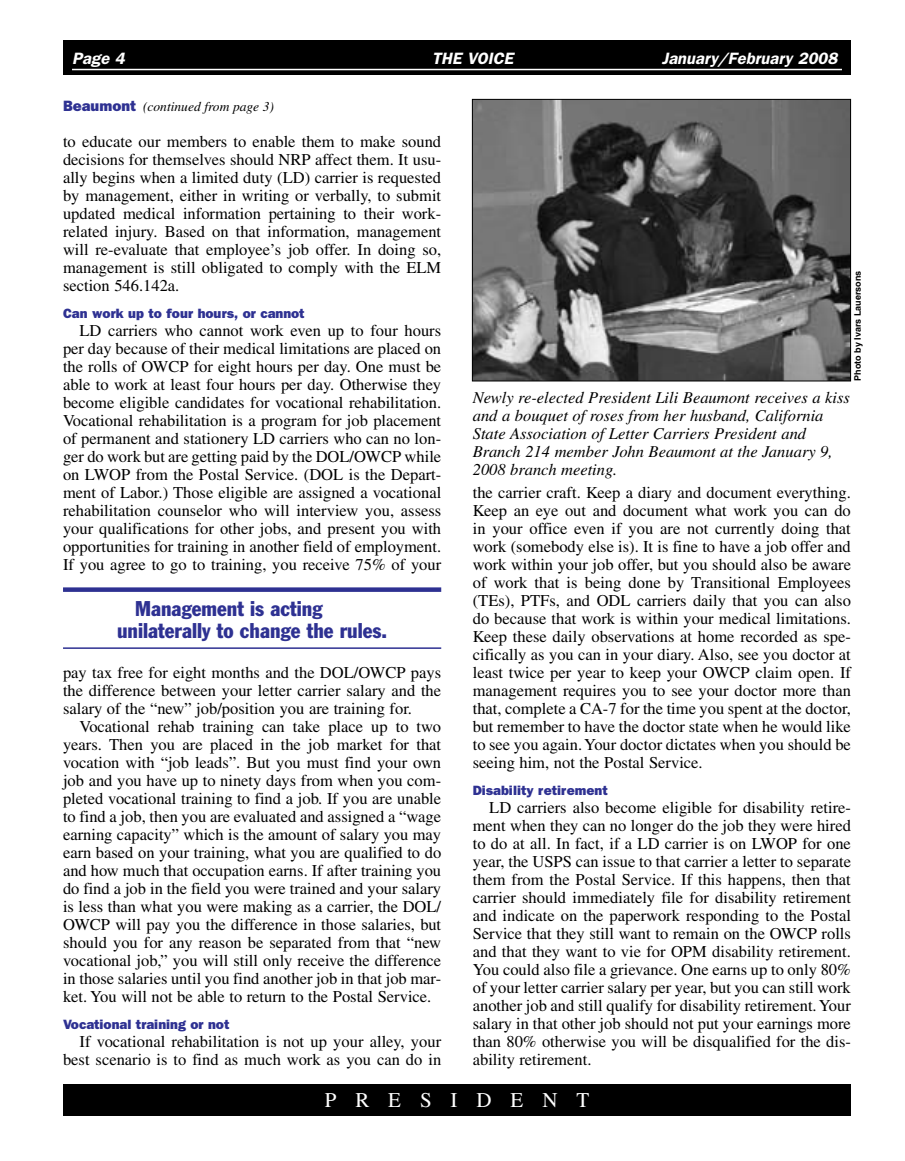
<style>
.page{position:relative;width:905px;height:1161px;background:#fff}
.page>*{position:absolute;margin:0;border:0;box-sizing:border-box;transform-origin:0 0}
.t1{font:condensed 21px/22.5px "Franklin Gothic";color:#2e3192}
.t2{font:21px "Times";letter-spacing:.9em;color:#fff}
.t3{font:16.5px/18px "Times";color:#000;text-align:justify}
.t4{font:italic 16.5px/18px "Times";color:#000}
.t5{font:italic 600 16.5px "Franklin Gothic";color:#fff}
.t6{font:800 13.5px "Franklin Gothic";color:#2e3192}
.t7{font:italic 13.5px "Times";color:#000}
.t8{font:700 9px "Helvetica";color:#000}
.s1{font-family:"Franklin Gothic";font-weight:800;font-style:normal;font-size:15px;color:#2e3192}
</style>
<div class="page">
<div style="left:63px;top:40px;width:787px;height:35px;background:#000"></div>
<hr style="left:72px;top:69px;width:770px;height:1px;background:#fff">
<div style="left:63px;top:1084px;width:787px;height:32px;background:#000"></div>
<img style="left:474px;top:101px;width:374px;height:278px">
<div style="left:472px;top:99px;width:378px;height:282px;border:1px solid #000"></div>
<div style="left:63px;top:587px;width:378px;height:5px;background:#2e3192"></div>
<hr style="left:63px;top:647px;width:378px;height:2px;background:#2e3192">
<p class="t5" style="left:72px;top:49px;width:39px">Page</p>
<p class="t5" style="left:432px;top:49px;width:83px">THE VOICE</p>
<p class="t5" style="left:661px;top:49px;width:177px">January/February 2008</p>
<p class="t7" style="left:63px;top:99px;width:212px"><span class="s1">Beaumont</span> (continued from page 3)</p>
<p class="t3" style="left:63px;top:133px;width:380px">to educate our members to enable them to make sound decisions for themselves should NRP affect them. It usu&shy;ally begins when a limited duty (LD) carrier is requested by management, either in writing or verbally, to submit updated medical information pertaining to their work&shy;related injury. Based on that information, management will re-evaluate that employee’s job offer. In doing so, management is still obligated to comply with the ELM section 546.142a.</p>
<p class="t6" style="left:63px;top:306px;width:243px">Can work up to four hours, or cannot</p>
<p class="t3" style="left:63px;top:322px;width:380px;text-indent:16px">LD carriers who cannot work even up to four hours per day because of their medical limitations are placed on the rolls of OWCP for eight hours per day. One must be able to work at least four hours per day. Otherwise they become eligible candidates for vocational rehabilitation.<br>Vocational rehabilitation is a program for job placement of permanent and stationery LD carriers who can no lon&shy;ger do work but are getting paid by the DOL/OWCP while on LWOP from the Postal Service. (DOL is the Depart&shy;ment of Labor.) Those eligible are assigned a vocational rehabilitation counselor who will interview you, assess your qualifications for other jobs, and present you with opportunities for training in another field of employment.<br>If you agree to go to training, you receive 75% of your</p>
<p class="t1" style="left:117px;top:597px;width:271px;text-indent:18px">Management is acting unilaterally to change the rules.</p>
<p class="t3" style="left:63px;top:664px;width:379px">pay tax free for eight months and the DOL/OWCP pays the difference between your letter carrier salary and the salary of the “new” job/position you are training for.</p>
<p class="t3" style="left:63px;top:718px;width:380px;text-indent:16px">Vocational rehab training can take place up to two years. Then you are placed in the job market for that vocation with “job leads”. But you must find your own job and you have up to ninety days from when you com&shy;pleted vocational training to find a job. If you are unable to find a job, then you are evaluated and assigned a “wage earning capacity” which is the amount of salary you may earn based on your training, what you are qualified to do and how much that occupation earns. If after training you do find a job in the field you were trained and your salary is less than what you were making as a carrier, the DOL/ OWCP will pay you the difference in those salaries, but should you for any reason be separated from that “new vocational job,” you will still only receive the difference in those salaries until you find another job in that job mar&shy;ket. You will not be able to return to the Postal Service.</p>
<p class="t6" style="left:63px;top:1017px;width:168px">Vocational training or not</p>
<p class="t3" style="left:63px;top:1033px;width:380px;text-align:right">If vocational rehabilitation is not up your alley, your best scenario is to find as much work as you can do in</p>
<p class="t8" style="left:852px;top:381px;width:112px;rotate:-90deg">Photo by Ivars Lauersons</p>
<p class="t4" style="left:472px;top:389px;width:379px">Newly re-elected President Lili Beaumont receives a kiss and a bouquet of roses from her husband, California State Association of Letter Carriers President and Branch 214 member John Beaumont at the January 9, 2008 branch meeting.</p>
<p class="t3" style="left:472px;top:483px;width:380px">the carrier craft. Keep a diary and document everything.<br>Keep an eye out and document what work you can do in your office even if you are not currently doing that work (somebody else is). It is fine to have a job offer and work within your job offer, but you should also be aware of work that is being done by Transitional Employees (TEs), PTFs, and ODL carriers daily that you can also do because that work is within your medical limitations.<br>Keep these daily observations at home recorded as spe&shy;cifically as you can in your diary. Also, see you doctor at least twice per year to keep your OWCP claim open. If management requires you to see your doctor more than that, complete a CA-7 for the time you spent at the doctor, but remember to have the doctor state when he would like to see you again. Your doctor dictates when you should be seeing him, not the Postal Service.</p>
<p class="t6" style="left:472px;top:782px;width:136px">Disability retirement</p>
<p class="t3" style="left:472px;top:798px;width:380px;text-indent:16px">LD carriers also become eligible for disability retire&shy;ment when they can no longer do the job they were hired to do at all. In fact, if a LD carrier is on LWOP for one year, the USPS can issue to that carrier a letter to separate them from the Postal Service. If this happens, then that carrier should immediately file for disability retirement and indicate on the paperwork responding to the Postal Service that they still want to remain on the OWCP rolls and that they want to vie for OPM disability retirement.<br>You could also file a grievance. One earns up to only 80% of your letter carrier salary per year, but you can still work another job and still qualify for disability retirement. Your salary in that other job should not put your earnings more than 80% otherwise you will be disqualified for the dis&shy;ability retirement.</p>
<p class="t2" style="left:325px;top:1088px;width:266px">PRESIDENT</p>
</div>
